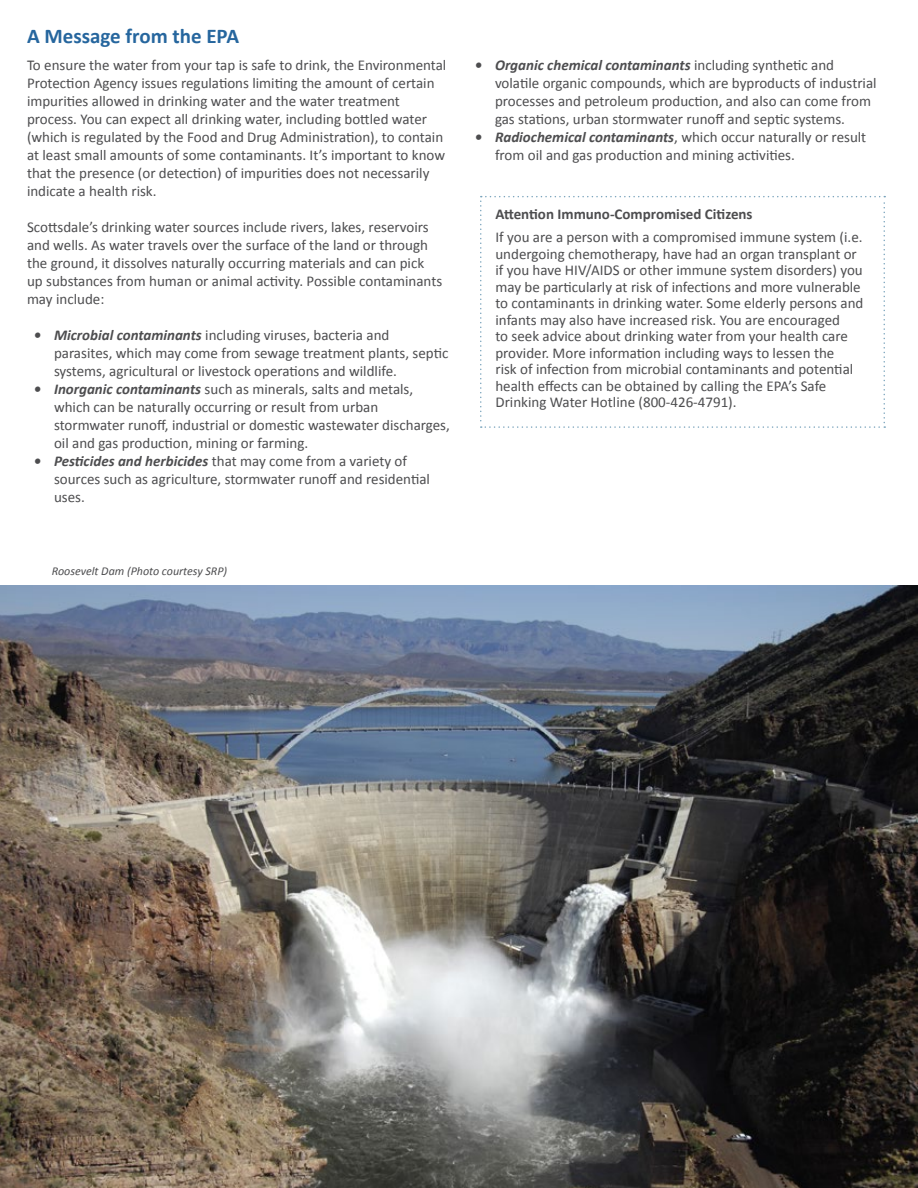
<style>
.page{position:relative;width:918px;height:1188px;background:#fff}
.page>*{position:absolute;margin:0;border:0;box-sizing:border-box;transform-origin:0 0}
.t1{font:700 21px "Calibri";color:#26669e}
.t2{font:15px/18px "Calibri";color:#4d4d4f}
.t3{font:700 15px "Calibri";color:#4d4d4f}
.t4{font:italic 12px "Calibri";color:#4d4d4f}
.s1{font-weight:700;font-style:italic}
</style>
<div class="page">
<svg style="left:480px;top:196px;width:405px;height:232px"></svg>
<img style="left:0;top:585px;width:918px;height:603px">
<h1 class="t1" style="left:27px;top:22px;width:214px">A Message from the EPA</h1>
<p class="t2" style="left:27px;top:56px;width:421px">To ensure the water from your tap is safe to drink, the Environmental Protection Agency issues regulations limiting the amount of certain impurities allowed in drinking water and the water treatment process. You can expect all drinking water, including bottled water (which is regulated by the Food and Drug Administration), to contain at least small amounts of some contaminants. It’s important to know that the presence (or detection) of impurities does not necessarily indicate a health risk.</p>
<p class="t2" style="left:27px;top:218px;width:417px">Scottsdale’s drinking water sources include rivers, lakes, reservoirs and wells. As water travels over the surface of the land or through the ground, it dissolves naturally occurring materials and can pick up substances from human or animal activity. Possible contaminants may include:</p>
<p class="t2" style="left:54px;top:326px;width:396px;text-indent:-20px"><span class="s1">• Microbial contaminants</span> including viruses, bacteria and parasites, which may come from sewage treatment plants, septic systems, agricultural or livestock operations and wildlife.</p>
<p class="t2" style="left:54px;top:380px;width:397px;text-indent:-20px"><span class="s1">• Inorganic contaminants</span> such as minerals, salts and metals, which can be naturally occurring or result from urban stormwater runoff, industrial or domestic wastewater discharges, oil and gas production, mining or farming.</p>
<p class="t2" style="left:54px;top:452px;width:378px;text-indent:-20px"><span class="s1">• Pesticides and herbicides</span> that may come from a variety of sources such as agriculture, stormwater runoff and residential uses.</p>
<p class="t4" style="left:52px;top:563px;width:177px">Roosevelt Dam (Photo courtesy SRP)</p>
<p class="t2" style="left:495px;top:56px;width:383px;text-indent:-20px"><span class="s1">• Organic chemical contaminants</span> including synthetic and volatile organic compounds, which are byproducts of industrial processes and petroleum production, and also can come from gas stations, urban stormwater runoff and septic systems.</p>
<p class="t2" style="left:495px;top:128px;width:373px;text-indent:-20px"><span class="s1">• Radiochemical contaminants</span>, which occur naturally or result from oil and gas production and mining activities.</p>
<p class="t3" style="left:495px;top:204px;width:259px">Attention Immuno-Compromised Citizens</p>
<p class="t2" style="left:495px;top:229px;width:370px;line-height:16.5px">If you are a person with a compromised immune system (i.e. undergoing chemotherapy, have had an organ transplant or if you have HIV/AIDS or other immune system disorders) you may be particularly at risk of infections and more vulnerable to contaminants in drinking water. Some elderly persons and infants may also have increased risk. You are encouraged<br>to seek advice about drinking water from your health care provider. More information including ways to lessen the<br>risk of infection from microbial contaminants and potential health effects can be obtained by calling the EPA’s Safe Drinking Water Hotline (800-426-4791).</p>
</div>
